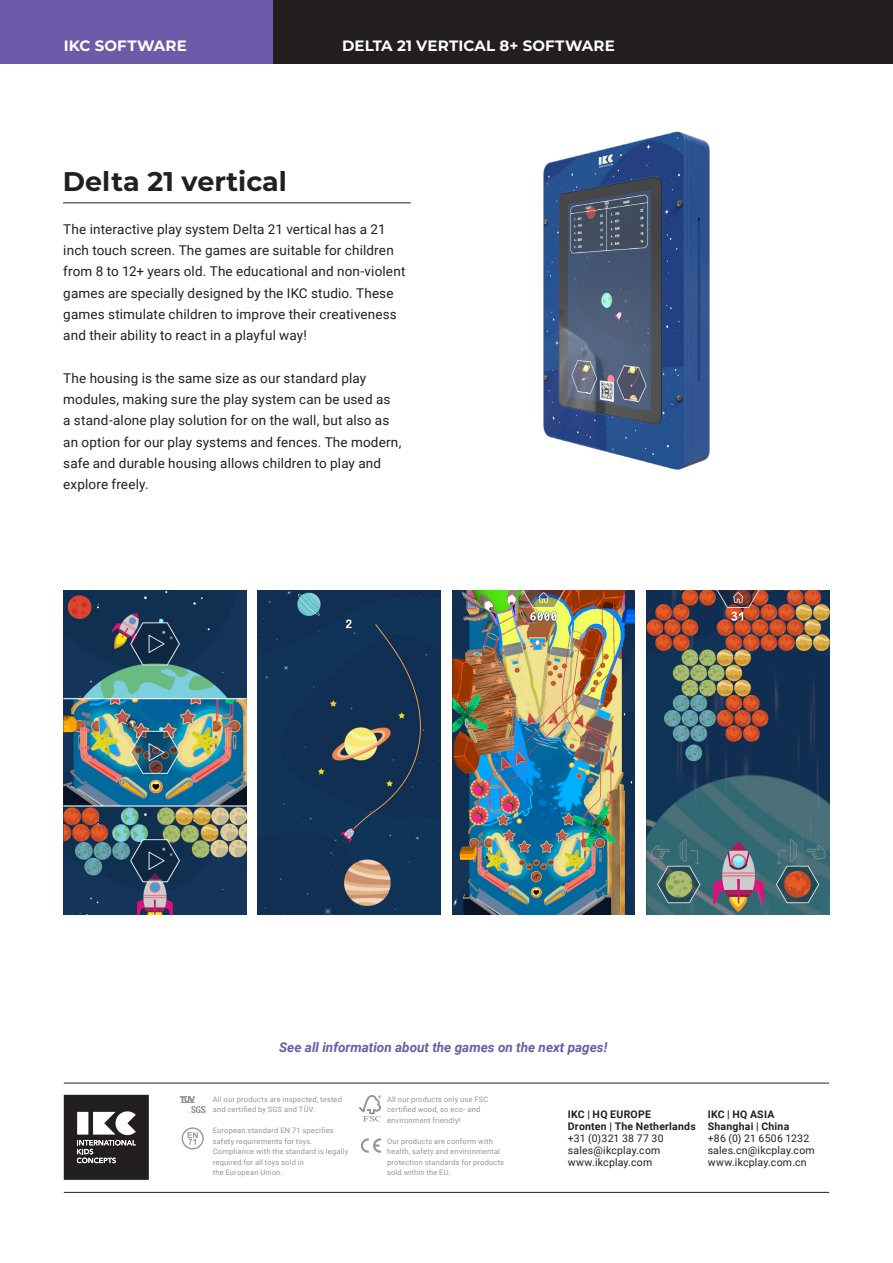
<style>
.page{position:relative;width:893px;height:1263px;background:#fff}
.page>*{position:absolute;margin:0;border:0;box-sizing:border-box;transform-origin:0 0}
.t1{font:700 27px "Montserrat";color:#231f20}
.t2{font:700 15px "Montserrat";letter-spacing:.01em;color:#fff}
.Info{font:13.5px/21.3px "Roboto";letter-spacing:.01em;color:#231f20}
.t3{font:italic 700 13.5px "Roboto";color:#6d5ba9}
.t4{font:10.5px "Roboto";letter-spacing:.02em;color:#231f20}
.t5{font:700 10.5px "Roboto";letter-spacing:.025em;color:#231f20}
.t6{font:7.5px/10.5px "Roboto";letter-spacing:.025em;color:#939598}
</style>
<div class="page">
<div style="left:273px;top:0;width:620px;height:64px;background:#231f20"></div>
<div style="left:0;top:0;width:273px;height:64px;background:#6d5ba9"></div>
<svg style="left:64px;top:1095px;width:85px;height:85px;background:#4b4849"></svg>
<svg style="left:361px;top:1138px;width:20px;height:15px"></svg>
<svg style="left:359px;top:1095px;width:22px;height:26px"></svg>
<svg style="left:182px;top:1127px;width:22px;height:22px"></svg>
<hr style="left:64px;top:1083px;width:765px;height:1px;background:#231f20">
<hr style="left:64px;top:1192px;width:765px;height:1px;background:#231f20">
<svg style="left:180px;top:1096px;width:28px;height:18px"></svg>
<img style="left:543px;top:131px;width:167px;height:339px">
<img style="left:64px;top:591px;width:182px;height:323px">
<img style="left:258px;top:591px;width:182px;height:323px">
<img style="left:452px;top:591px;width:182px;height:323px">
<img style="left:647px;top:591px;width:182px;height:323px">
<hr style="left:63px;top:203px;width:348px;height:1px;background:#231f20">
<p class="t2" style="left:64px;top:35px;width:125px">IKC SOFTWARE</p>
<p class="t2" style="left:342px;top:35px;width:274px">DELTA 21 VERTICAL 8+ SOFTWARE</p>
<p class="t1" style="left:63px;top:162px;width:226px">Delta 21 vertical</p>
<p class="Info" style="left:63px;top:218px;width:344px">The interactive play system Delta 21 vertical has a 21 inch touch screen. The games are suitable for children from 8 to 12+ years old. The educational and non-violent games are specially designed by the IKC studio. These games stimulate children to improve their creativeness and their ability to react in a playful way!</p>
<p class="Info" style="left:63px;top:367px;width:340px">The housing is the same size as our standard play modules, making sure the play system can be used as<br>a stand-alone play solution for on the wall, but also as an option for our play systems and fences. The modern, safe and durable housing allows children to play and explore freely.</p>
<p class="t3" style="left:279px;top:1038px;width:330px">See all information about the games on the next pages!</p>
<p class="t6" style="left:213px;top:1094px;width:131px">All our products are inspected, tested and certified by SGS and TÜV.</p>
<p class="t6" style="left:213px;top:1125px;width:123px">European standard EN 71 specifies safety requirements for toys.</p>
<p class="t6" style="left:213px;top:1146px;width:137px">Compliance with the standard is legally required for all toys sold in</p>
<p class="t6" style="left:213px;top:1167px;width:71px">the European Union.</p>
<p class="t6" style="left:387px;top:1094px;width:103px">All our products only use FSC</p>
<p class="t6" style="left:387px;top:1104px;width:95px">certified wood, so eco- and</p>
<p class="t6" style="left:387px;top:1115px;width:75px">environment friendly!</p>
<p class="t6" style="left:387px;top:1136px;width:119px">Our products are conform with health, safety and environmental protection standards for products sold within the EU.</p>
<p class="t5" style="left:568px;top:1107px;width:85px">IKC | HQ EUROPE</p>
<p class="t5" style="left:568px;top:1119px;width:129px">Dronten | The Netherlands</p>
<p class="t4" style="left:568px;top:1131px;width:97px">+31 (0)321 38 77 30</p>
<p class="t4" style="left:568px;top:1143px;width:94px">sales@ikcplay.com</p>
<p class="t4" style="left:568px;top:1155px;width:86px">www.ikcplay.com</p>
<p class="t5" style="left:708px;top:1107px;width:68px">IKC | HQ ASIA</p>
<p class="t5" style="left:708px;top:1119px;width:83px">Shanghai | China</p>
<p class="t4" style="left:708px;top:1131px;width:103px">+86 (0) 21 6506 1232</p>
<p class="t4" style="left:708px;top:1143px;width:109px">sales.cn@ikcplay.com</p>
<p class="t4" style="left:708px;top:1155px;width:101px">www.ikcplay.com.cn</p>
</div>
